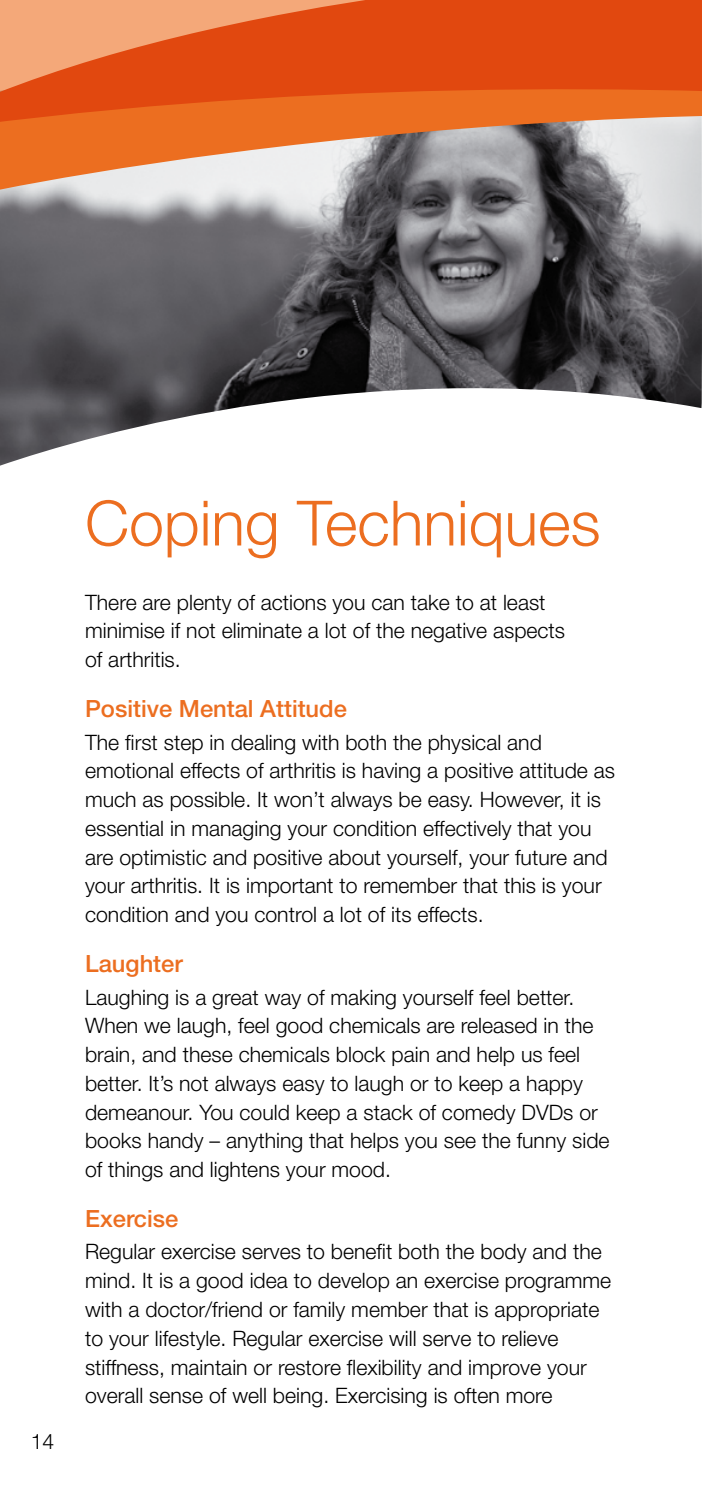
<style>
.page{position:relative;width:702px;height:1489px;background:#fff}
.page>*{position:absolute;margin:0;border:0;box-sizing:border-box;transform-origin:0 0}
.t1{font:300 62.5px "Helvetica Neue";color:#ec6e20}
.t2{font:500 23.75px "Helvetica Neue";color:#ec6e20}
.t3{font:300 21.25px/28.8px "Helvetica Neue";color:#000}
</style>
<div class="page">
<img style="left:0;top:195px;width:702px;height:270px">
<svg style="left:0;top:159px;width:701px;height:36px;background:#baada7"></svg>
<svg style="left:0;top:0;width:701px;height:159px;background:#e16b35"></svg>
<svg style="left:701px;top:0;width:1px;height:195px"></svg>
<p class="t3" style="left:31px;top:1426px;width:25px">14</p>
<h1 class="t1" style="left:85px;top:485px;width:517px">Coping Techniques</h1>
<p class="t3" style="left:85px;top:587px;width:481px">There are plenty of actions you can take to at least minimise if not eliminate a lot of the negative aspects of arthritis.</p>
<p class="t2" style="left:85px;top:694px;width:263px">Positive Mental Attitude</p>
<p class="t3" style="left:85px;top:727px;width:531px">The first step in dealing with both the physical and emotional effects of arthritis is having a positive attitude as much as possible. It won’t always be easy. However, it is essential in managing your condition effectively that you are optimistic and positive about yourself, your future and your arthritis. It is important to remember that this is your condition and you control a lot of its effects.</p>
<p class="t2" style="left:85px;top:949px;width:99px">Laughter</p>
<p class="t3" style="left:85px;top:982px;width:526px">Laughing is a great way of making yourself feel better.<br>When we laugh, feel good chemicals are released in the brain, and these chemicals block pain and help us feel better. It’s not always easy to laugh or to keep a happy demeanour. You could keep a stack of comedy DVDs or books handy – anything that helps you see the funny side of things and lightens your mood.</p>
<p class="t2" style="left:85px;top:1204px;width:95px">Exercise</p>
<p class="t3" style="left:85px;top:1236px;width:527px">Regular exercise serves to benefit both the body and the mind. It is a good idea to develop an exercise programme with a doctor/friend or family member that is appropriate to your lifestyle. Regular exercise will serve to relieve stiffness, maintain or restore flexibility and improve your overall sense of well being. Exercising is often more</p>
</div>
